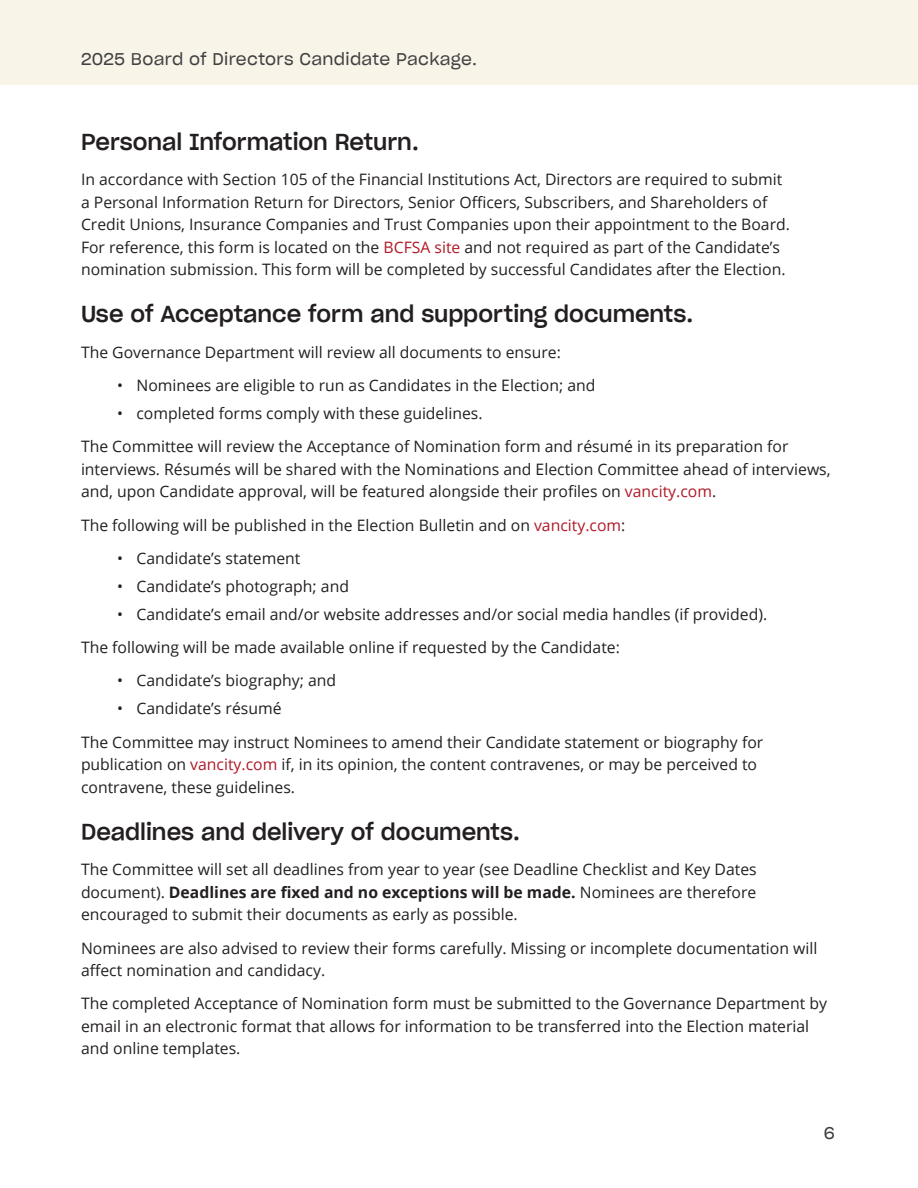
<style>
.page{position:relative;width:918px;height:1188px;background:#fff}
.page>*{position:absolute;margin:0;border:0;box-sizing:border-box;transform-origin:0 0}
.Sub-head{font:22.5px "Sharp Grotesk Medium 20";color:#231f20}
.t1{font:16.5px "Sharp Grotesk Book 20";letter-spacing:.02em;color:#414042}
.Body{font:15.75px/22.5px "Open Sans";color:#231f20}
.Bullet_Last{font:15.75px "Open Sans";color:#231f20}
.Bullet_Points{font:15.75px "Open Sans";color:#231f20}
.s1{color:#af1928}
.s2{font-weight:700}
</style>
<div class="page">
<div style="left:0;top:0;width:918px;height:85px;background:#f8f4e7"></div>
<p class="t1" style="left:81px;top:46px;width:398px">2025 Board of Directors Candidate Package.</p>
<p class="Sub-head" style="left:81px;top:123px;width:339px">Personal Information Return.</p>
<p class="Body" style="left:81px;top:168px;width:711px">In accordance with Section 105 of the Financial Institutions Act, Directors are required to submit a Personal Information Return for Directors, Senior Officers, Subscribers, and Shareholders of Credit Unions, Insurance Companies and Trust Companies upon their appointment to the Board.<br>For reference, this form is located on the <span class="s1">BCFSA site</span> and not required as part of the Candidate’s nomination submission. This form will be completed by successful Candidates after the Election.</p>
<p class="Sub-head" style="left:81px;top:295px;width:614px">Use of Acceptance form and supporting documents.</p>
<p class="Body" style="left:81px;top:341px;width:481px">The Governance Department will review all documents to ensure:</p>
<p class="Bullet_Points" style="left:117px;top:375px;width:480px">• Nominees are eligible to run as Candidates in the Election; and</p>
<p class="Bullet_Last" style="left:117px;top:403px;width:367px">• completed forms comply with these guidelines.</p>
<p class="Body" style="left:81px;top:435px;width:751px">The Committee will review the Acceptance of Nomination form and résumé in its preparation for interviews. Résumés will be shared with the Nominations and Election Committee ahead of interviews, and, upon Candidate approval, will be featured alongside their profiles on <span class="s1">vancity.com</span>.</p>
<p class="Body" style="left:81px;top:513px;width:546px">The following will be published in the Election Bulletin and on <span class="s1">vancity.com</span>:</p>
<p class="Bullet_Points" style="left:117px;top:548px;width:185px">• Candidate’s statement</p>
<p class="Bullet_Points" style="left:117px;top:575px;width:234px">• Candidate’s photograph; and</p>
<p class="Bullet_Last" style="left:117px;top:603px;width:652px">• Candidate’s email and/or website addresses and/or social media handles (if provided).</p>
<p class="Body" style="left:81px;top:636px;width:540px">The following will be made available online if requested by the Candidate:</p>
<p class="Bullet_Points" style="left:117px;top:670px;width:221px">• Candidate’s biography; and</p>
<p class="Bullet_Last" style="left:117px;top:698px;width:166px">• Candidate’s résumé</p>
<p class="Body" style="left:81px;top:730px;width:684px">The Committee may instruct Nominees to amend their Candidate statement or biography for publication on <span class="s1">vancity.com</span> if, in its opinion, the content contravenes, or may be perceived to contravene, these guidelines.</p>
<p class="Sub-head" style="left:81px;top:813px;width:440px">Deadlines and delivery of documents.</p>
<p class="Body" style="left:81px;top:858px;width:677px;text-align:justify">The Committee will set all deadlines from year to year (see Deadline Checklist and Key Dates document). <span class="s2">Deadlines are fixed and no exceptions will be made.</span> Nominees are therefore encouraged to submit their documents as early as possible.</p>
<p class="Body" style="left:81px;top:936px;width:738px">Nominees are also advised to review their forms carefully. Missing or incomplete documentation will affect nomination and candidacy.</p>
<p class="Body" style="left:81px;top:992px;width:748px">The completed Acceptance of Nomination form must be submitted to the Governance Department by email in an electronic format that allows for information to be transferred into the Election material and online templates.</p>
<p class="t1" style="left:824px;top:1119px;width:13px">6</p>
</div>
